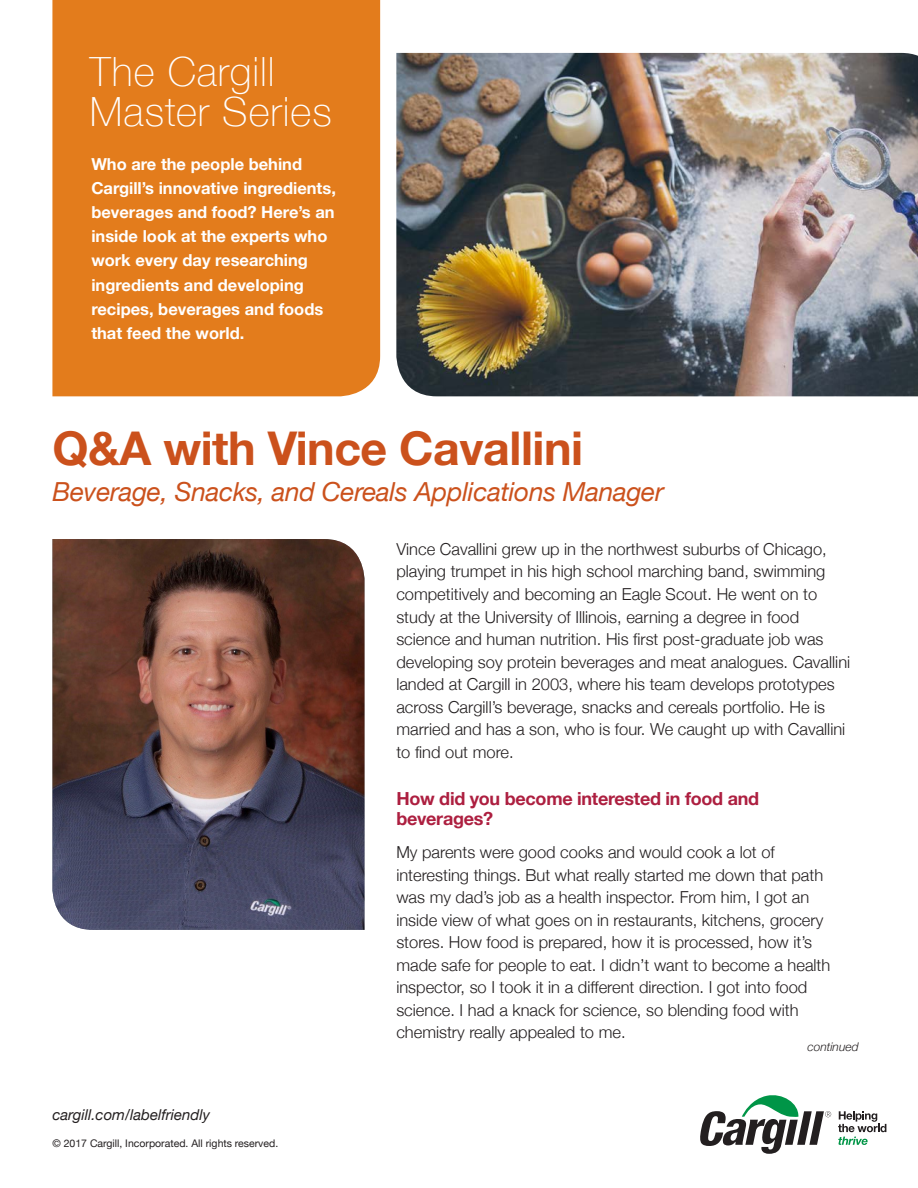
<style>
.page{position:relative;width:918px;height:1188px;background:#fff}
.page>*{position:absolute;margin:0;border:0;box-sizing:border-box;transform-origin:0 0}
.question{font:700 46.5px "Helvetica Neue";letter-spacing:-.01em;color:#cb511c}
.t1{font:100 40.35px/40.3px "Helvetica Neue";letter-spacing:.025em;color:#fff}
.question-2{font:italic 26.25px "Helvetica Neue";letter-spacing:-.01em;color:#cb511c}
.question-3{font:700 18px/19.5px "Helvetica Neue";letter-spacing:-.015em;color:#ad1f40}
.body{font:300 16.5px/22.5px "Helvetica Neue";color:#231f20}
.question-4{font:700 16.5px/24px "Helvetica Neue";color:#fff}
.t2{font:italic 15px "Helvetica Neue";color:#231f20}
.question-5{font:italic 300 12px "Helvetica Neue";color:#231f20}
.FOOTNOTES{font:10.5px "Helvetica Neue";color:#231f20}
</style>
<div class="page">
<svg style="left:700px;top:1095px;width:131px;height:59px"></svg>
<svg style="left:838px;top:1111px;width:48px;height:34px"></svg>
<div style="left:52px;top:0;width:328px;height:396px;background:#e37c1c"></div>
<img style="left:396px;top:53px;width:522px;height:343px">
<img style="left:52px;top:539px;width:312px;height:391px">
<p class="t1" style="left:90px;top:49px;width:243px">The Cargill<br>Master Series</p>
<p class="question-4" style="left:91px;top:153px;width:246px">Who are the people behind<br>Cargill’s innovative ingredients, beverages and food? Here’s an inside look at the experts who work every day researching ingredients and developing recipes, beverages and foods that feed the world.</p>
<p class="question" style="left:52px;top:411px;width:532px">Q&amp;A with Vince Cavallini</p>
<p class="question-2" style="left:52px;top:472px;width:613px">Beverage, Snacks, and Cereals Applications Manager</p>
<p class="t2" style="left:52px;top:1104px;width:159px">cargill.com/labelfriendly</p>
<p class="FOOTNOTES" style="left:52px;top:1136px;width:227px">© 2017 Cargill, Incorporated. All rights reserved.</p>
<p class="body" style="left:396px;top:537px;width:455px">Vince Cavallini grew up in the northwest suburbs of Chicago, playing trumpet in his high school marching band, swimming competitively and becoming an Eagle Scout. He went on to study at the University of Illinois, earning a degree in food science and human nutrition. His first post-graduate job was developing soy protein beverages and meat analogues. Cavallini landed at Cargill in 2003, where his team develops prototypes across Cargill’s beverage, snacks and cereals portfolio. He is married and has a son, who is four. We caught up with Cavallini to find out more.</p>
<p class="question-3" style="left:396px;top:790px;width:364px">How did you become interested in food and beverages?</p>
<p class="body" style="left:396px;top:840px;width:436px">My parents were good cooks and would cook a lot of interesting things. But what really started me down that path was my dad’s job as a health inspector. From him, I got an inside view of what goes on in restaurants, kitchens, grocery stores. How food is prepared, how it is processed, how it’s made safe for people to eat. I didn’t want to become a health inspector, so I took it in a different direction. I got into food science. I had a knack for science, so blending food with chemistry really appealed to me.</p>
<p class="question-5" style="left:807px;top:1037px;width:53px">continued</p>
</div>
